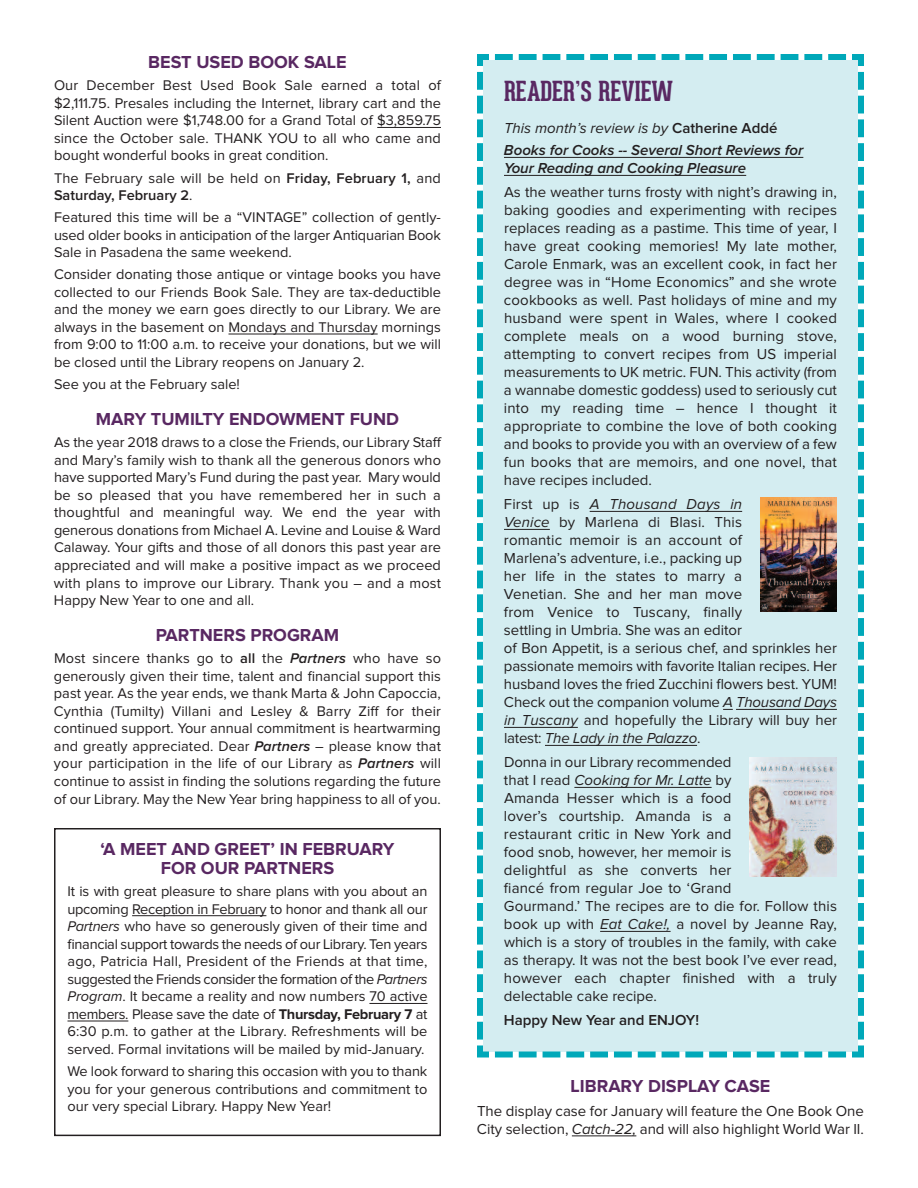
<style>
.page{position:relative;width:918px;height:1188px;background:#fff}
.page>*{position:absolute;margin:0;border:0;box-sizing:border-box;transform-origin:0 0}
.t1{font:700 27px "Geared Slab";color:#592862}
.t2{font:700 18px/19.5px "Proxima Nova";color:#592862;text-align:center}
.t3{font:15px/18px "Proxima Nova";color:#231f20}
.t4{font:italic 600 15px/22.5px "Proxima Nova";color:#231f20}
.t5{font:600 15px "Proxima Nova";color:#231f20}
.t6{font:14.55px/17.5px "Proxima Nova";color:#231f20;text-align:justify}
.t7{font:600 14.55px/17.5px "Proxima Nova";color:#231f20}
.s1{font-weight:400}
.s2{font-weight:600}
.s3{font-weight:600;font-style:italic}
.s4{font-style:italic}
.s5{font-weight:700}
.s6{font-style:normal}
</style>
<div class="page">
<div style="left:54px;top:828px;width:387px;height:308px;border:2px solid #231f20"></div>
<div style="left:477px;top:54px;width:387px;height:1004px;background:#d4edf1"></div>
<hr style="left:736px;top:709px;width:101px;height:1px;background:#231f20">
<hr style="left:504px;top:727px;width:74px;height:1px;background:#231f20">
<hr style="left:545px;top:745px;width:152px;height:1px;background:#231f20">
<hr style="left:574px;top:787px;width:138px;height:1px;background:#231f20">
<hr style="left:600px;top:931px;width:71px;height:1px;background:#231f20">
<hr style="left:377px;top:127px;width:64px;height:1px;background:#231f20">
<hr style="left:228px;top:334px;width:150px;height:1px;background:#231f20">
<hr style="left:132px;top:915px;width:134px;height:1px;background:#231f20">
<hr style="left:369px;top:1003px;width:58px;height:1px;background:#231f20">
<hr style="left:68px;top:1021px;width:60px;height:1px;background:#231f20">
<hr style="left:572px;top:1136px;width:64px;height:1px;background:#231f20">
<img style="left:760px;top:497px;width:77px;height:115px">
<img style="left:750px;top:758px;width:87px;height:119px">
<p class="t2" style="left:148px;top:54px;width:200px">BEST USED BOOK SALE</p>
<p class="t6" style="left:54px;top:78px;width:389px">Our December Best Used Book Sale earned a total of $2,111.75. Presales including the Internet, library cart and the Silent Auction were $1,748.00 for a Grand Total of $3,859.75 since the October sale. THANK YOU to all who came and bought wonderful books in great condition.</p>
<p class="t7" style="left:54px;top:170px;width:388px"><span class="s1">The February sale will be held on</span> Friday, February 1, <span class="s1">and<br></span>Saturday, February 2<span class="s1">.</span></p>
<p class="t6" style="left:54px;top:210px;width:389px">Featured this time will be a “VINTAGE” collection of gently&shy;used older books in anticipation of the larger Antiquarian Book Sale in Pasadena the same weekend.</p>
<p class="t6" style="left:54px;top:267px;width:389px">Consider donating those antique or vintage books you have collected to our Friends Book Sale. They are tax-deductible and the money we earn goes directly to our Library. We are always in the basement on Mondays and Thursday mornings from 9:00 to 11:00 a.m. to receive your donations, but we will be closed until the Library reopens on January 2.</p>
<p class="t6" style="left:54px;top:377px;width:187px">See you at the February sale!</p>
<p class="t2" style="left:96px;top:411px;width:305px">MARY TUMILTY ENDOWMENT FUND</p>
<p class="t6" style="left:54px;top:435px;width:389px">As the year 2018 draws to a close the Friends, our Library Staff and Mary’s family wish to thank all the generous donors who have supported Mary’s Fund during the past year. Mary would be so pleased that you have remembered her in such a thoughtful and meaningful way. We end the year with generous donations from Michael A. Levine and Louise &amp; Ward Calaway. Your gifts and those of all donors this past year are appreciated and will make a positive impact as we proceed with plans to improve our Library. Thank you – and a most Happy New Year to one and all.</p>
<p class="t2" style="left:156px;top:627px;width:185px">PARTNERS PROGRAM</p>
<p class="t6" style="left:54px;top:651px;width:389px">Most sincere thanks go to <span class="s2">all</span> the <span class="s3">Partners</span> who have so generously given their time, talent and financial support this past year. As the year ends, we thank Marta &amp; John Capoccia, Cynthia (Tumilty) Villani and Lesley &amp; Barry Ziff for their continued support. Your annual commitment is heartwarming and greatly appreciated. Dear <span class="s3">Partners</span> – please know that your participation in the life of our Library as <span class="s3">Partners</span> will continue to assist in finding the solutions regarding the future of our Library. May the New Year bring happiness to all of you.</p>
<p class="t2" style="left:100px;top:840px;width:296px">‘A MEET AND GREET’ IN FEBRUARY<br>FOR OUR PARTNERS</p>
<p class="t6" style="left:67px;top:884px;width:362px">It is with great pleasure to share plans with you about an upcoming Reception in February to honor and thank all our <span class="s4">Partners</span> who have so generously given of their time and financial support towards the needs of our Library. Ten years ago, Patricia Hall, President of the Friends at that time, suggested the Friends consider the formation of the <span class="s4">Partners Program</span>. It became a reality and now numbers 70 active members. Please save the date of <span class="s5">Thursday, February 7</span> at 6:30 p.m. to gather at the Library. Refreshments will be served. Formal invitations will be mailed by mid-January.</p>
<p class="t6" style="left:67px;top:1064px;width:362px">We look forward to sharing this occasion with you to thank you for your generous contributions and commitment to our very special Library. Happy New Year!</p>
<h1 class="t1" style="left:504px;top:81px;width:171px">READER’S REVIEW</h1>
<p class="t4" style="left:504px;top:118px;width:301px"><span class="s1">This month’s review is by</span> <span class="s6">Catherine Addé<br></span>Books for Cooks -- Several Short Reviews for</p>
<p class="t4" style="left:504px;top:158px;width:244px">Your Reading and Cooking Pleasure</p>
<p class="t3" style="left:504px;top:185px;width:335px;text-align:justify">As the weather turns frosty with night’s drawing in, baking goodies and experimenting with recipes replaces reading as a pastime. This time of year, I have great cooking memories! My late mother, Carole Enmark, was an excellent cook, in fact her degree was in “Home Economics” and she wrote cookbooks as well. Past holidays of mine and my husband were spent in Wales, where I cooked complete meals on a wood burning stove, attempting to convert recipes from US imperial measurements to UK metric. FUN. This activity (from a wannabe domestic goddess) used to seriously cut into my reading time – hence I thought it appropriate to combine the love of both cooking and books to provide you with an overview of a few fun books that are memoirs, and one novel, that have recipes included.</p>
<p class="t3" style="left:504px;top:497px;width:335px">First up is <span class="s4">A Thousand Days in<br>Venice</span> by Marlena di Blasi. This<br>romantic memoir is an account of<br>Marlena’s adventure, i.e., packing up<br>her life in the states to marry a<br>Venetian. She and her man move<br>from Venice to Tuscany, finally<br>settling in Umbria. She was an editor<br>of Bon Appetit, is a serious chef, and sprinkles her passionate memoirs with favorite Italian recipes. Her husband loves the fried Zucchini flowers best. YUM!<br>Check out the companion volume <span class="s4">A Thousand Days in Tuscany</span> and hopefully the Library will buy her latest: <span class="s4">The Lady in the Palazzo</span>.</p>
<p class="t3" style="left:504px;top:755px;width:335px">Donna in our Library recommended<br>that I read <span class="s4">Cooking for Mr. Latte</span> by<br>Amanda Hesser which is a food<br>lover’s courtship. Amanda is a<br>restaurant critic in New York and<br>food snob, however, her memoir is<br>delightful as she converts her<br>fiancé from regular Joe to ‘Grand<br>Gourmand.’ The recipes are to die for. Follow this book up with <span class="s4">Eat Cake!,</span> a novel by Jeanne Ray, which is a story of troubles in the family, with cake as therapy. It was not the best book I’ve ever read, however each chapter finished with a truly delectable cake recipe.</p>
<p class="t5" style="left:504px;top:1015px;width:197px">Happy New Year and ENJOY!</p>
<p class="t2" style="left:571px;top:1078px;width:201px">LIBRARY DISPLAY CASE</p>
<p class="t3" style="left:477px;top:1103px;width:388px">The display case for January will feature the One Book One<br>City selection, <span class="s4">Catch-22,</span> and will also highlight World War II.</p>
</div>
